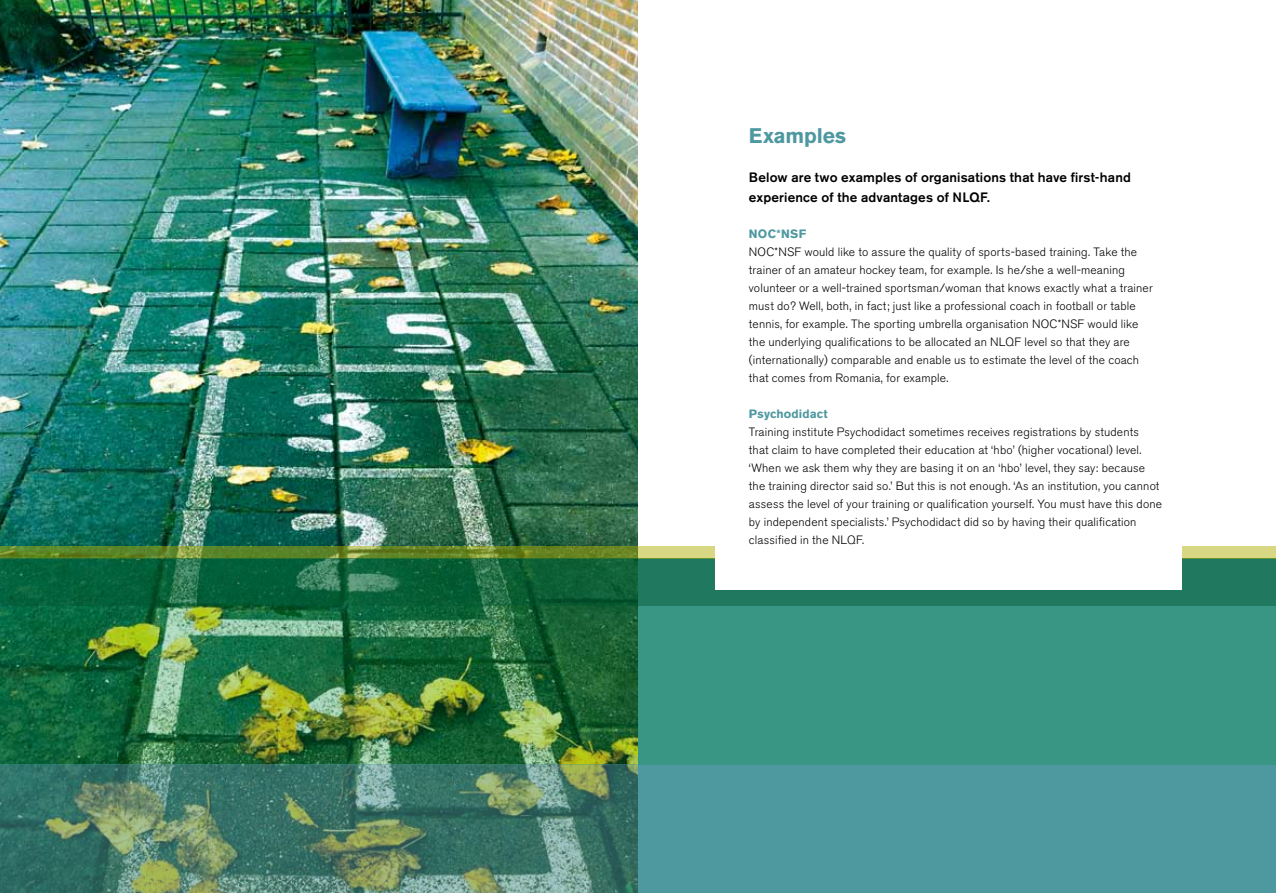
<style>
.page{position:relative;width:1276px;height:893px;background:#fff}
.page>*{position:absolute;margin:0;border:0;box-sizing:border-box;transform-origin:0 0}
.t1{font:700 21px "Akzidenz Grotesk BE";letter-spacing:-.005em;color:#4e98a0}
.t2{font:500 13.5px/19.5px "Akzidenz Grotesk BE";letter-spacing:.01em;color:#000}
.t3{font:300 12px/18px "Akzidenz Grotesk BE";letter-spacing:.015em;color:#000}
.t4{font:700 12px "Akzidenz Grotesk BE";letter-spacing:.02em;color:#4e98a0}
</style>
<div class="page">
<img style="left:0;top:0;width:638px;height:546px">
<div style="left:638px;top:559px;width:638px;height:334px;background:#4e98a0"></div>
<img style="left:0;top:606px;width:1276px;height:158px">
<div style="left:638px;top:559px;width:638px;height:47px;background:#20785e"></div>
<svg style="left:0;top:546px;width:1276px;height:13px;background:#78963b"></svg>
<div style="left:715px;top:532px;width:467px;height:58px;background:#fff"></div>
<svg style="left:0;top:559px;width:638px;height:47px;background:#0e633d"></svg>
<svg style="left:0;top:764px;width:638px;height:129px;background:#4f7f6c"></svg>
<h1 class="t1" style="left:749px;top:124px;width:99px">Examples</h1>
<p class="t2" style="left:749px;top:168px;width:383px">Below are two examples of organisations that have first-hand experience of the advantages of NLQF.</p>
<p class="t4" style="left:749px;top:227px;width:59px">NOC*NSF</p>
<p class="t3" style="left:749px;top:243px;width:405px">NOC*NSF would like to assure the quality of sports-based training. Take the trainer of an amateur hockey team, for example. Is he/she a well-meaning volunteer or a well-trained sportsman/woman that knows exactly what a trainer must do? Well, both, in fact; just like a professional coach in football or table tennis, for example. The sporting umbrella organisation NOC*NSF would like the underlying qualifications to be allocated an NLQF level so that they are (internationally) comparable and enable us to estimate the level of the coach that comes from Romania, for example.</p>
<p class="t4" style="left:749px;top:407px;width:80px">Psychodidact</p>
<p class="t3" style="left:749px;top:423px;width:415px">Training institute Psychodidact sometimes receives registrations by students<br>that claim to have completed their education at ‘hbo’ (higher vocational) level. ‘When we ask them why they are basing it on an ‘hbo’ level, they say: because the training director said so.’ But this is not enough. ‘As an institution, you cannot assess the level of your training or qualification yourself. You must have this done by independent specialists.’ Psychodidact did so by having their qualification classified in the NLQF.</p>
</div>
